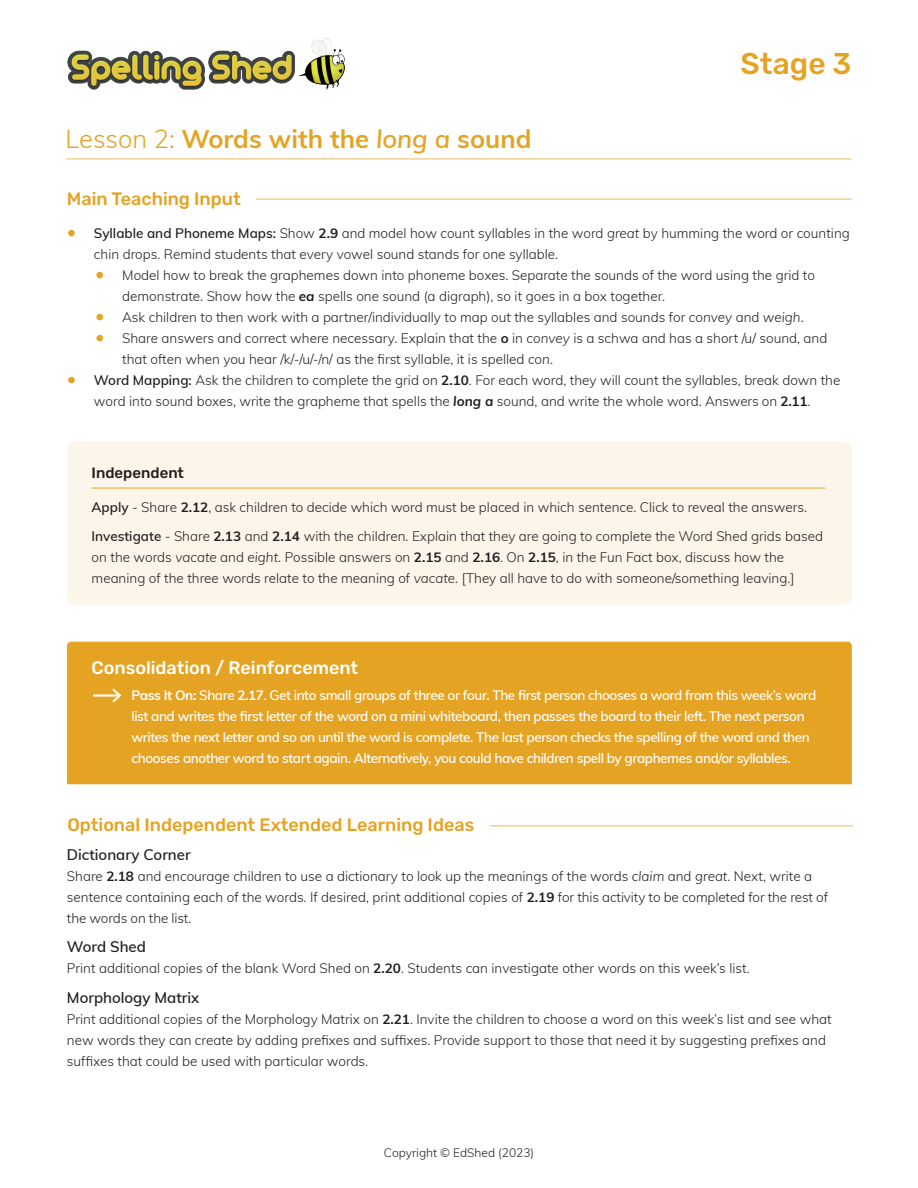
<style>
.page{position:relative;width:918px;height:1188px;background:#fff}
.page>*{position:absolute;margin:0;border:0;box-sizing:border-box;transform-origin:0 0}
.t1{font:500 30px "Rubik";color:#e4a323}
.t2{font:700 25.5px "Muli";color:#e4a323}
.t3{font:500 18px "Rubik";color:#e4a323}
.t4{font:500 18px "Rubik";color:#fff}
.t5{font:600 15px "Muli";color:#231f20}
.t6{font:500 15px "Rubik";color:#231f20}
.t7{font:300 13.5px/21px "Muli";color:#231f20}
.t8{font:600 13.5px/21px "Muli";letter-spacing:-.03em;color:#fff}
.t9{font:300 12px "Muli";color:#231f20}
.s1{font-weight:300}
.s2{font-weight:600;font-style:italic}
.s3{font-weight:700;font-size:18px;color:#e4a323}
.s4{font-weight:600}
.s5{font-weight:700}
.s6{font-style:italic}
.s7{font-weight:700;font-style:italic}
</style>
<div class="page">
<div style="left:67px;top:642px;width:785px;height:142px;background:#e4a323"></div>
<hr style="left:93px;top:694px;width:27px;height:3px;background:#fef6e8">
<svg style="left:110px;top:686px;width:13px;height:19px"></svg>
<div style="left:67px;top:441px;width:785px;height:164px;background:#fcf5e9;border-radius:9px"></div>
<hr style="left:92px;top:488px;width:733px;height:1px;background:#e4a323">
<hr style="left:67px;top:158px;width:784px;height:2px;background:#e4a323">
<img style="left:67px;top:38px;width:277px;height:52px">
<hr style="left:256px;top:198px;width:595px;height:2px;background:#e4a323">
<hr style="left:490px;top:825px;width:363px;height:2px;background:#e4a323">
<h1 class="t1" style="left:741px;top:47px;width:112px">Stage 3</h1>
<h2 class="t2" style="left:65px;top:120px;width:468px"><span class="s1">Lesson 2:</span> Words with the <span class="s2">long a</span> sound</h2>
<h3 class="t3" style="left:67px;top:188px;width:175px">Main Teaching Input</h3>
<p class="t7" style="left:94px;top:222px;width:757px;text-indent:-27px"><span class="s3">•</span> <span class="s4">Syllable and Phoneme Maps:</span> Show <span class="s5">2.9</span> and model how count syllables in the word <span class="s6">great</span> by humming the word or counting chin drops. Remind students that every vowel sound stands for one syllable.</p>
<p class="t7" style="left:122px;top:264px;width:694px;text-indent:-27px"><span class="s3">•</span> Model how to break the graphemes down into phoneme boxes. Separate the sounds of the word using the grid to demonstrate. Show how the <span class="s7">ea</span> spells one sound (a digraph), so it goes in a box together.</p>
<p class="t7" style="left:95px;top:306px;width:710px"><span class="s3">•</span> Ask children to then work with a partner/individually to map out the syllables and sounds for <span class="s6">convey</span> and <span class="s6">weigh</span>.</p>
<p class="t7" style="left:122px;top:327px;width:707px;text-indent:-27px"><span class="s3">•</span> Share answers and correct where necessary. Explain that the <span class="s7">o</span> in <span class="s6">convey</span> is a schwa and has a short /u/ sound, and that often when you hear /k/-/u/-/n/ as the first syllable, it is spelled <span class="s6">con</span>.</p>
<p class="t7" style="left:67px;top:369px;width:775px;text-align:center"><span class="s3">•</span> <span class="s4">Word Mapping:</span> Ask the children to complete the grid on <span class="s5">2.10</span>. For each word, they will count the syllables, break down the word into sound boxes, write the grapheme that spells the <span class="s7">long a</span> sound, and write the whole word. Answers on <span class="s5">2.11</span>.</p>
<p class="t6" style="left:92px;top:464px;width:94px">Independent</p>
<p class="t7" style="left:92px;top:492px;width:733px;line-height:29.5px"><span class="s4">Apply</span> - Share <span class="s5">2.12</span>, ask children to decide which word must be placed in which sentence. Click to reveal the answers.<br><span class="s4">Investigate</span> - Share <span class="s5">2.13</span> and <span class="s5">2.14</span> with the children. Explain that they are going to complete the Word Shed grids based</p>
<p class="t7" style="left:92px;top:546px;width:704px">on the words <span class="s6">vacate</span> and <span class="s6">eight</span>. Possible answers on <span class="s5">2.15</span> and <span class="s5">2.16</span>. On <span class="s5">2.15</span>, in the Fun Fact box, discuss how the meaning of the three words relate to the meaning of <span class="s6">vacate</span>. [They all have to do with someone/something leaving.]</p>
<h3 class="t4" style="left:92px;top:657px;width:268px">Consolidation / Reinforcement</h3>
<p class="t8" style="left:131px;top:684px;width:686px"><span class="s5">Pass It On:</span> Share <span class="s5">2.17</span>. Get into small groups of three or four. The first person chooses a word from this week’s word list and writes the first letter of the word on a mini whiteboard, then passes the board to their left. The next person writes the next letter and so on until the word is complete. The last person checks the spelling of the word and then chooses another word to start again. Alternatively, you could have children spell by graphemes and/or syllables.</p>
<h3 class="t3" style="left:67px;top:814px;width:408px">Optional Independent Extended Learning Ideas</h3>
<p class="t5" style="left:67px;top:843px;width:125px">Dictionary Corner</p>
<p class="t7" style="left:67px;top:865px;width:763px">Share <span class="s5">2.18</span> and encourage children to use a dictionary to look up the meanings of the words <span class="s6">claim</span> and <span class="s6">great</span>. Next, write a sentence containing each of the words. If desired, print additional copies of <span class="s5">2.19</span> for this activity to be completed for the rest of the words on the list.</p>
<p class="t5" style="left:67px;top:936px;width:80px">Word Shed</p>
<p class="t7" style="left:67px;top:957px;width:684px">Print additional copies of the blank Word Shed on <span class="s5">2.20</span>. Students can investigate other words on this week’s list.</p>
<p class="t5" style="left:67px;top:986px;width:134px">Morphology Matrix</p>
<p class="t7" style="left:67px;top:1008px;width:766px">Print additional copies of the Morphology Matrix on <span class="s5">2.21</span>. Invite the children to choose a word on this week’s list and see what new words they can create by adding prefixes and suffixes. Provide support to those that need it by suggesting prefixes and suffixes that could be used with particular words.</p>
<p class="t9" style="left:384px;top:1144px;width:152px">Copyright © EdShed (2023)</p>
</div>
